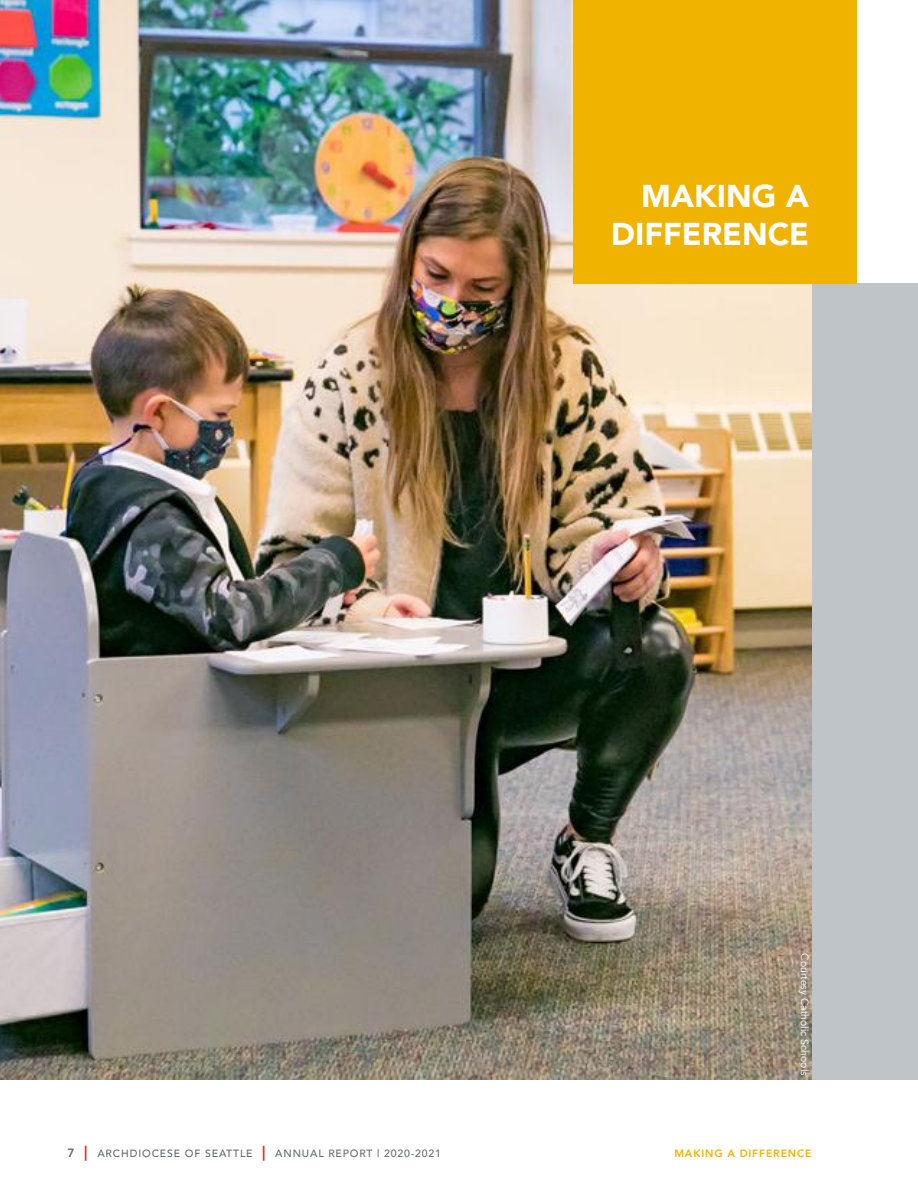
<style>
.page{position:relative;width:918px;height:1188px;background:#fff}
.page>*{position:absolute;margin:0;border:0;box-sizing:border-box;transform-origin:0 0}
.t1{font:900 31.5px/37.5px "Avenir";color:#fff;text-align:right}
.t2{font:500 10.5px "Avenir";letter-spacing:.08em;color:#636b71}
.t3{font:10.5px "Avenir";color:#fff}
.t4{font:800 10.5px "Avenir";letter-spacing:.08em;color:#efb300}
.s1{font-weight:800;font-size:12px}
.s2{font-weight:800;font-size:15px;color:#e71c22}
</style>
<div class="page">
<div style="left:810px;top:283px;width:108px;height:797px;background:#bfc4c8"></div>
<img style="left:0;top:0;width:811px;height:1080px">
<div style="left:574px;top:0;width:283px;height:283px;background:#efb300"></div>
<h1 class="t1" style="left:611px;top:177px;width:199px">MAKING A<br>DIFFERENCE</h1>
<p class="t3" style="left:811px;top:953px;width:124px;rotate:90deg">Courtesy Catholic Schools</p>
<p class="t2" style="left:68px;top:1144px;width:375px"><span class="s1">7</span> <span class="s2">|</span> ARCHDIOCESE OF SEATTLE <span class="s2">|</span> ANNUAL REPORT | 2020-2021</p>
<p class="t4" style="left:674px;top:1145px;width:139px">MAKING A DIFFERENCE</p>
</div>
